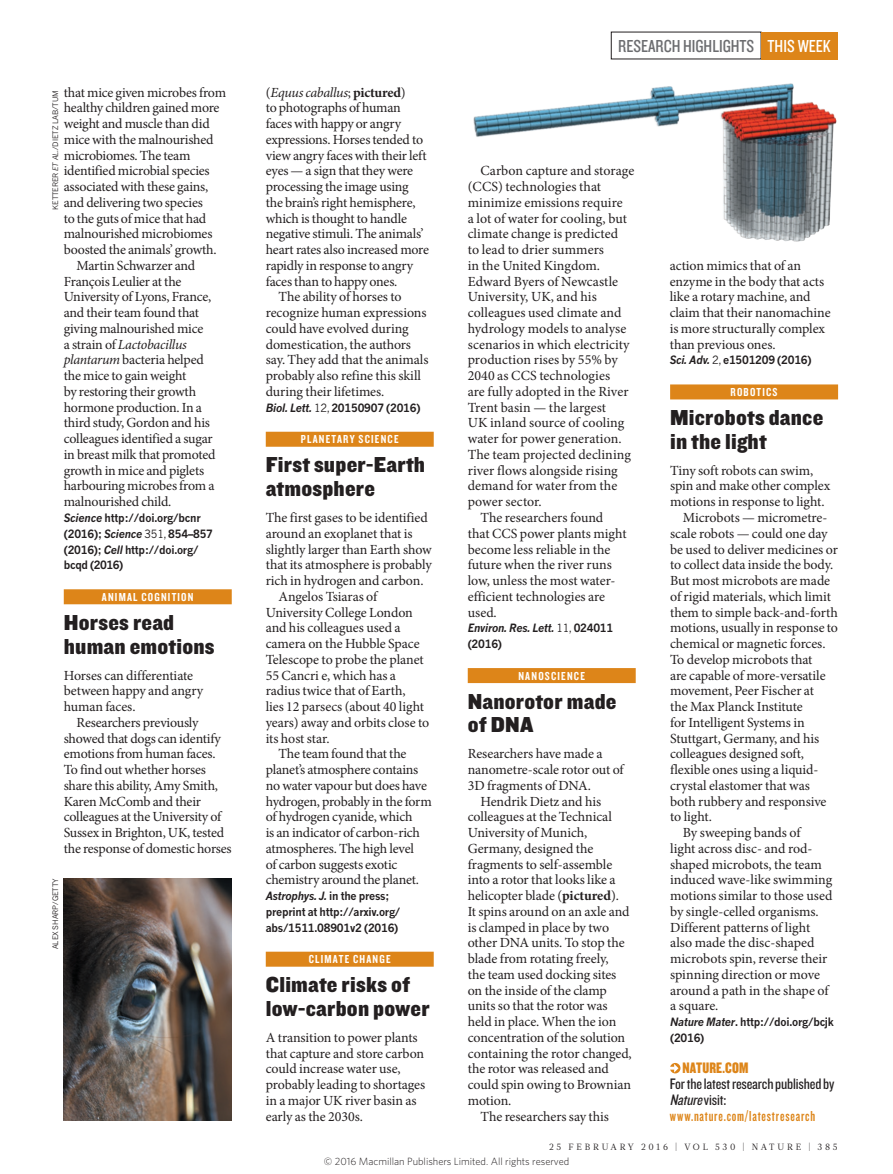
<style>
.page{position:relative;width:893px;height:1174px;background:#fff}
.page>*{position:absolute;margin:0;border:0;box-sizing:border-box;transform-origin:0 0}
.RES_HIGH_HEAD_15{font:22.5px/23.7px "Knockout 71 Full Middlewt";letter-spacing:.01em;color:#231f20}
.t1{font:18px "Knockout 29 Junior Ltweight";color:#6c6d70}
.WEB_BOX_TEXT{font:15.75px/15.8px "Knockout 29 Junior Ltweight";letter-spacing:-.01em;color:#231f20}
.WEB_BOX_NATURE{font:15.75px "Knockout 69 Full Liteweight";letter-spacing:.01em;color:#dd8519}
.WEB_BOX_URL{font:15px "Knockout 48 Featherweight";letter-spacing:.055em;color:#dd8519}
.BODY_TEXT_R_L_INDENT{font:13.95px/15.8px "Minion Pro";letter-spacing:-.01em;color:#231f20}
.BODY_TEXT_R_L_1ST_PA{font:13.95px/15.8px "Minion Pro";letter-spacing:-.01em;color:#231f20}
.BRIEFS_SUBJECT_STRAP{font:12px "Knockout 49 Liteweight";letter-spacing:.1em;color:#fff}
.BRIEFS_PAPER{font:700 11.25px/15.8px "News Gothic MTOT";letter-spacing:-.02em;color:#231f20;scale:.95 1}
.BRIEFS_PAPER-2{font:italic 700 11.25px/15.8px "News Gothic MTOT";letter-spacing:-.02em;color:#231f20;scale:.95 1}
.t2{font:300 10.5px "Whitney";color:#231f20}
.t3{font:9px "Glosa Math";letter-spacing:.3em;color:#231f20}
.PIC_CREDIT{font:7.5px "News Gothic MTOT";color:#231f20}
.s1{font-style:italic}
.s2{font-weight:400}
.s3{font-weight:700}
.s4{color:#fff}
.s5{font-weight:400;font-style:normal}
.s6{font-style:normal}
</style>
<div class="page">
<svg style="left:670px;top:1063px;width:10px;height:10px"></svg>
<svg style="left:670px;top:1063px;width:8px;height:9px"></svg>
<img style="left:473px;top:83px;width:364px;height:159px">
<img style="left:64px;top:878px;width:168px;height:242px">
<div style="left:64px;top:589px;width:168px;height:15px;background:#dd8519"></div>
<div style="left:266px;top:951px;width:168px;height:15px;background:#dd8519"></div>
<div style="left:266px;top:432px;width:168px;height:15px;background:#dd8519"></div>
<div style="left:670px;top:384px;width:168px;height:15px;background:#dd8519"></div>
<div style="left:468px;top:668px;width:168px;height:15px;background:#dd8519"></div>
<div style="left:761px;top:32px;width:77px;height:27px;background:#dd8519"></div>
<p class="BODY_TEXT_R_L_INDENT" style="left:64px;top:84px;width:164px">that mice given microbes from healthy children gained more weight and muscle than did mice with the malnourished microbiomes. The team identified microbial species associated with these gains, and delivering two species<br>to the guts of mice that had malnourished microbiomes boosted the animals’ growth.</p>
<p class="BODY_TEXT_R_L_INDENT" style="left:64px;top:258px;width:153px;text-indent:13px">Martin Schwarzer and<br>François Leulier at the<br>University of Lyons, France, and their team found that giving malnourished mice<br>a strain of <span class="s1">Lactobacillus plantarum</span> bacteria helped the mice to gain weight<br>by restoring their growth hormone production. In a third study, Gordon and his colleagues identified a sugar in breast milk that promoted growth in mice and piglets harbouring microbes from a malnourished child.</p>
<p class="BRIEFS_PAPER" style="left:64px;top:510px;width:159px"><span class="s1">Science</span> http://doi.org/bcnr (2016); <span class="s1">Science</span> <span class="s2">351,</span> 854–857 (2016); <span class="s1">Cell</span> http://doi.org/ bcqd (2016)</p>
<p class="PIC_CREDIT" style="left:51px;top:210px;width:121px;rotate:-90deg">KETTERER <span class="s1">ET AL</span>./DIETZ LAB/TUM</p>
<p class="BRIEFS_SUBJECT_STRAP" style="left:102px;top:589px;width:93px">ANIMAL COGNITION</p>
<p class="RES_HIGH_HEAD_15" style="left:64px;top:609px;width:152px">Horses read human emotions</p>
<p class="BODY_TEXT_R_L_1ST_PA" style="left:64px;top:667px;width:141px">Horses can differentiate between happy and angry human faces.</p>
<p class="BODY_TEXT_R_L_INDENT" style="left:64px;top:714px;width:169px;text-indent:13px">Researchers previously showed that dogs can identify emotions from human faces.<br>To find out whether horses share this ability, Amy Smith,<br>Karen McComb and their colleagues at the University of<br>Sussex in Brighton, UK, tested the response of domestic horses</p>
<p class="PIC_CREDIT" style="left:51px;top:949px;width:72px;rotate:-90deg">ALEX SHARP/GETTY</p>
<p class="BODY_TEXT_R_L_INDENT" style="left:266px;top:84px;width:165px">(<span class="s1">Equus caballus</span>; <span class="s3">pictured</span>)<br>to photographs of human faces with happy or angry expressions. Horses tended to view angry faces with their left eyes — a sign that they were processing the image using the brain’s right hemisphere, which is thought to handle negative stimuli. The animals’ heart rates also increased more rapidly in response to angry faces than to happy ones.</p>
<p class="BODY_TEXT_R_L_INDENT" style="left:266px;top:289px;width:164px;text-indent:13px">The ability of horses to recognize human expressions could have evolved during domestication, the authors say. They add that the animals probably also refine this skill during their lifetimes.</p>
<p class="BRIEFS_PAPER" style="left:266px;top:399px;width:164px"><span class="s1">Biol. Lett.</span> <span class="s2">12,</span> 20150907 (2016)</p>
<p class="BRIEFS_SUBJECT_STRAP" style="left:301px;top:431px;width:99px">PLANETARY SCIENCE</p>
<p class="RES_HIGH_HEAD_15" style="left:266px;top:452px;width:161px">First super-Earth atmosphere</p>
<p class="BODY_TEXT_R_L_1ST_PA" style="left:266px;top:510px;width:168px">The first gases to be identified around an exoplanet that is slightly larger than Earth show that its atmosphere is probably rich in hydrogen and carbon.</p>
<p class="BODY_TEXT_R_L_INDENT" style="left:266px;top:588px;width:165px;text-indent:13px">Angelos Tsiaras of<br>University College London and his colleagues used a camera on the Hubble Space<br>Telescope to probe the planet<br>55 Cancri e, which has a radius twice that of Earth,<br>lies 12 parsecs (about 40 light years) away and orbits close to its host star.</p>
<p class="BODY_TEXT_R_L_INDENT" style="left:266px;top:746px;width:167px;text-indent:13px">The team found that the planet’s atmosphere contains no water vapour but does have hydrogen, probably in the form of hydrogen cyanide, which<br>is an indicator of carbon-rich atmospheres. The high level<br>of carbon suggests exotic chemistry around the planet.</p>
<p class="BRIEFS_PAPER" style="left:266px;top:888px;width:143px"><span class="s1">Astrophys. J.</span> in the press; preprint at http://arxiv.org/ abs/1511.08901v2 (2016)</p>
<p class="BRIEFS_SUBJECT_STRAP" style="left:309px;top:951px;width:83px">CLIMATE CHANGE</p>
<p class="RES_HIGH_HEAD_15" style="left:266px;top:972px;width:166px">Climate risks of low-carbon power</p>
<p class="BODY_TEXT_R_L_1ST_PA" style="left:266px;top:1029px;width:161px">A transition to power plants that capture and store carbon could increase water use, probably leading to shortages in a major UK river basin as early as the 2030s.</p>
<p class="t1" style="left:618px;top:34px;width:214px">RESEARCH HIGHLIGHTS <span class="s4">THIS WEEK</span></p>
<p class="BODY_TEXT_R_L_INDENT" style="left:468px;top:163px;width:168px;text-indent:13px">Carbon capture and storage (CCS) technologies that minimize emissions require<br>a lot of water for cooling, but climate change is predicted<br>to lead to drier summers<br>in the United Kingdom.<br>Edward Byers of Newcastle<br>University, UK, and his colleagues used climate and hydrology models to analyse scenarios in which electricity production rises by 55% by<br>2040 as CCS technologies<br>are fully adopted in the River<br>Trent basin — the largest<br>UK inland source of cooling water for power generation.<br>The team projected declining river flows alongside rising demand for water from the power sector.</p>
<p class="BODY_TEXT_R_L_INDENT" style="left:468px;top:510px;width:160px;text-indent:13px">The researchers found that CCS power plants might become less reliable in the future when the river runs low, unless the most water&shy;efficient technologies are used.</p>
<p class="BRIEFS_PAPER-2" style="left:468px;top:620px;width:155px">Environ. Res. Lett. <span class="s5">11,</span> <span class="s6">024011 (2016)</span></p>
<p class="BRIEFS_SUBJECT_STRAP" style="left:518px;top:668px;width:68px">NANOSCIENCE</p>
<p class="RES_HIGH_HEAD_15" style="left:468px;top:688px;width:150px">Nanorotor made of DNA</p>
<p class="BODY_TEXT_R_L_1ST_PA" style="left:468px;top:746px;width:157px">Researchers have made a nanometre-scale rotor out of<br>3D fragments of DNA.</p>
<p class="BODY_TEXT_R_L_INDENT" style="left:468px;top:793px;width:165px;text-indent:13px">Hendrik Dietz and his colleagues at the Technical<br>University of Munich,<br>Germany, designed the fragments to self-assemble into a rotor that looks like a helicopter blade (<span class="s3">pictured</span>).<br>It spins around on an axle and is clamped in place by two other DNA units. To stop the blade from rotating freely,<br>the team used docking sites on the inside of the clamp units so that the rotor was held in place. When the ion concentration of the solution containing the rotor changed, the rotor was released and could spin owing to Brownian motion.</p>
<p class="BODY_TEXT_R_L_INDENT" style="left:480px;top:1108px;width:130px">The researchers say this</p>
<p class="BODY_TEXT_R_L_INDENT" style="left:670px;top:258px;width:162px">action mimics that of an enzyme in the body that acts like a rotary machine, and claim that their nanomachine is more structurally complex than previous ones.</p>
<p class="BRIEFS_PAPER" style="left:670px;top:352px;width:151px"><span class="s1">Sci. Adv.</span> <span class="s2">2,</span> e1501209 (2016)</p>
<p class="BRIEFS_SUBJECT_STRAP" style="left:731px;top:384px;width:49px">ROBOTICS</p>
<p class="RES_HIGH_HEAD_15" style="left:670px;top:405px;width:155px">Microbots dance in the light</p>
<p class="BODY_TEXT_R_L_1ST_PA" style="left:670px;top:462px;width:162px">Tiny soft robots can swim, spin and make other complex motions in response to light.</p>
<p class="BODY_TEXT_R_L_INDENT" style="left:670px;top:510px;width:169px;text-indent:13px">Microbots — micrometre&shy;scale robots — could one day be used to deliver medicines or to collect data inside the body.<br>But most microbots are made of rigid materials, which limit them to simple back-and-forth motions, usually in response to chemical or magnetic forces.<br>To develop microbots that<br>are capable of more-versatile movement, Peer Fischer at<br>the Max Planck Institute<br>for Intelligent Systems in<br>Stuttgart, Germany, and his colleagues designed soft, flexible ones using a liquid&shy;crystal elastomer that was both rubbery and responsive to light.</p>
<p class="BODY_TEXT_R_L_INDENT" style="left:670px;top:825px;width:164px;text-indent:13px">By sweeping bands of<br>light across disc- and rod&shy;shaped microbots, the team induced wave-like swimming motions similar to those used by single-celled organisms.<br>Different patterns of light also made the disc-shaped microbots spin, reverse their spinning direction or move around a path in the shape of a square.</p>
<p class="BRIEFS_PAPER" style="left:670px;top:1014px;width:174px"><span class="s1">Nature Mater</span>. http://doi.org/bcjk (2016)</p>
<p class="WEB_BOX_NATURE" style="left:683px;top:1058px;width:67px">NATURE.COM</p>
<p class="WEB_BOX_TEXT" style="left:670px;top:1075px;width:166px">For the latest research published by<br><span class="s1">Nature</span>visit:</p>
<p class="WEB_BOX_URL" style="left:670px;top:1106px;width:147px">www.nature.com/latestresearch</p>
<p class="t3" style="left:549px;top:1141px;width:290px">25 FEBRUARY 2016 | VOL 530 | NATURE | 385</p>
<p class="t2" style="left:324px;top:1154px;width:247px">© 2016 Macmillan Publishers Limited. All rights reserved</p>
</div>
